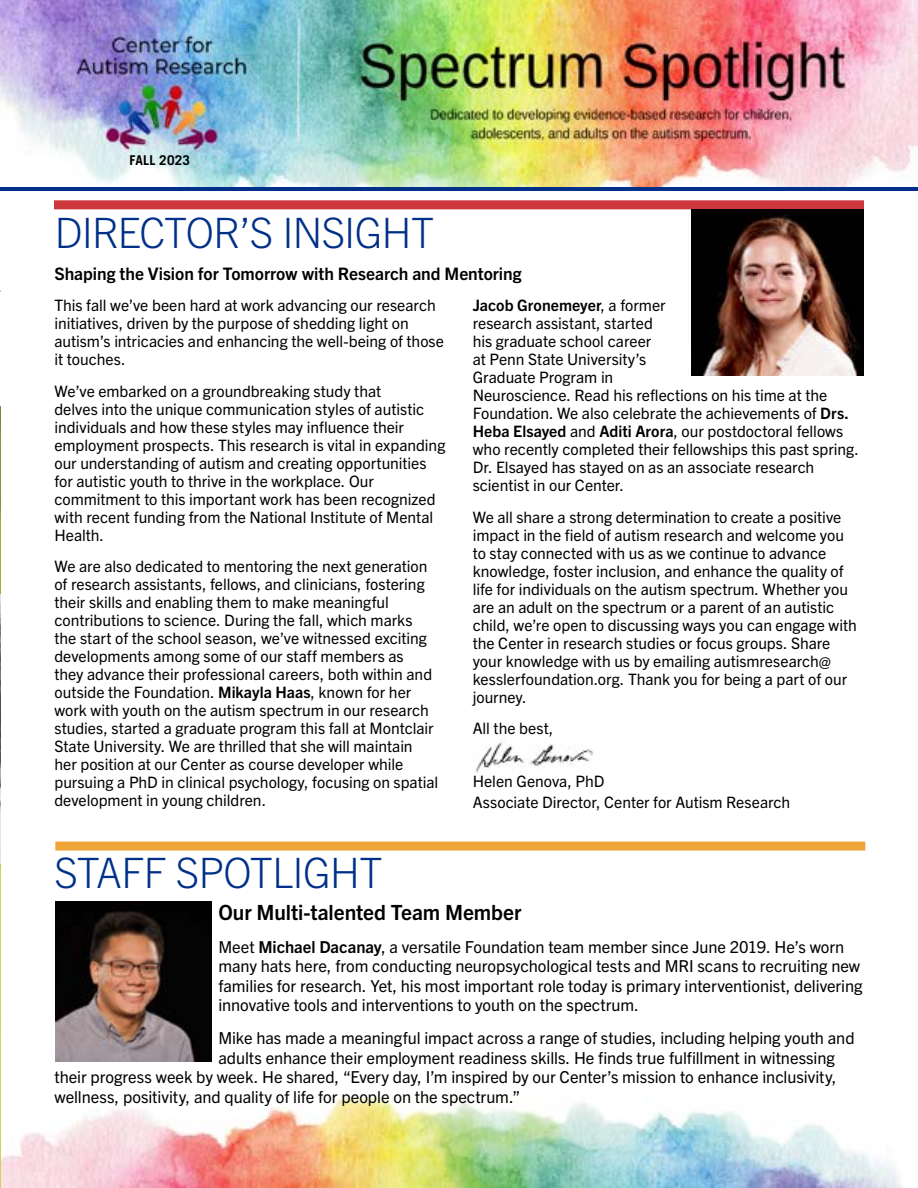
<style>
.page{position:relative;width:918px;height:1188px;background:#fff}
.page>*{position:absolute;margin:0;border:0;box-sizing:border-box;transform-origin:0 0}
.t1{font:300 42px "Trade Gothic Next LT Pro";letter-spacing:-.025em;color:#003089}
.t2{font:700 21px "Trade Gothic Next LT Pro";letter-spacing:-.005em;color:#000}
.t3{font:700 17.25px "Trade Gothic Next LT Pro";color:#000}
.t4{font:16.5px/19.5px "Trade Gothic Next LT Pro";letter-spacing:-.005em;color:#000}
.t5{font:15.75px/18px "Trade Gothic Next LT Pro";color:#000}
.t6{font:700 13.5px "Trade Gothic LT Std";letter-spacing:.02em;color:#000101}
.s1{font-weight:700}
</style>
<div class="page">
<img style="left:0;top:0;width:918px;height:187px">
<hr style="left:0;top:187px;width:918px;height:4px;background:#003089">
<img style="left:1px;top:1097px;width:901px;height:91px">
<div style="left:54px;top:200px;width:810px;height:9px;background:#cc363d"></div>
<img style="left:692px;top:209px;width:172px;height:167px">
<div style="left:55px;top:842px;width:810px;height:9px;background:#f0a539"></div>
<img style="left:476px;top:742px;width:117px;height:31px">
<img style="left:56px;top:901px;width:156px;height:161px">
<img style="left:0;top:406px;width:1px;height:782px">
<img style="left:0;top:594px;width:1px;height:269px">
<p class="t6" style="left:130px;top:151px;width:62px">FALL 2023</p>
<h1 class="t1" style="left:54px;top:204px;width:381px">DIRECTOR’S INSIGHT</h1>
<h2 class="t3" style="left:54px;top:262px;width:469px">Shaping the Vision for Tomorrow with Research and Mentoring</h2>
<p class="t5" style="left:54px;top:296px;width:391px">This fall we’ve been hard at work advancing our research initiatives, driven by the purpose of shedding light on autism’s intricacies and enhancing the well-being of those it touches.</p>
<p class="t5" style="left:54px;top:381px;width:392px">We’ve embarked on a groundbreaking study that<br>delves into the unique communication styles of autistic individuals and how these styles may influence their employment prospects. This research is vital in expanding our understanding of autism and creating opportunities for autistic youth to thrive in the workplace. Our commitment to this important work has been recognized with recent funding from the National Institute of Mental Health.</p>
<p class="t5" style="left:54px;top:557px;width:385px">We are also dedicated to mentoring the next generation of research assistants, fellows, and clinicians, fostering their skills and enabling them to make meaningful contributions to science. During the fall, which marks the start of the school season, we’ve witnessed exciting developments among some of our staff members as<br>they advance their professional careers, both within and outside the Foundation. <span class="s1">Mikayla Haas</span>, known for her work with youth on the autism spectrum in our research studies, started a graduate program this fall at Montclair State University. We are thrilled that she will maintain her position at our Center as course developer while pursuing a PhD in clinical psychology, focusing on spatial development in young children.</p>
<p class="t5" style="left:473px;top:296px;width:388px"><span class="s1">Jacob Gronemeyer</span>, a former<br>research assistant, started<br>his graduate school career<br>at Penn State University’s<br>Graduate Program in<br>Neuroscience. Read his reflections on his time at the Foundation. We also celebrate the achievements of <span class="s1">Drs.<br>Heba Elsayed</span> and <span class="s1">Aditi Arora</span>, our postdoctoral fellows who recently completed their fellowships this past spring.<br>Dr. Elsayed has stayed on as an associate research scientist in our Center.</p>
<p class="t5" style="left:473px;top:507px;width:386px">We all share a strong determination to create a positive impact in the field of autism research and welcome you to stay connected with us as we continue to advance knowledge, foster inclusion, and enhance the quality of life for individuals on the autism spectrum. Whether you are an adult on the spectrum or a parent of an autistic child, we’re open to discussing ways you can engage with the Center in research studies or focus groups. Share your knowledge with us by emailing autismresearch@ kesslerfoundation.org. Thank you for being a part of our journey.</p>
<p class="t5" style="left:473px;top:719px;width:82px">All the best,</p>
<p class="t5" style="left:473px;top:770px;width:319px;line-height:21px">Helen Genova, PhD<br>Associate Director, Center for Autism Research</p>
<h1 class="t1" style="left:54px;top:844px;width:330px">STAFF SPOTLIGHT</h1>
<h2 class="t2" style="left:218px;top:897px;width:305px">Our Multi-talented Team Member</h2>
<p class="t4" style="left:218px;top:936px;width:646px">Meet <span class="s1">Michael Dacanay</span>, a versatile Foundation team member since June 2019. He’s worn many hats here, from conducting neuropsychological tests and MRI scans to recruiting new families for research. Yet, his most important role today is primary interventionist, delivering innovative tools and interventions to youth on the spectrum.</p>
<p class="t4" style="left:218px;top:1027px;width:638px">Mike has made a meaningful impact across a range of studies, including helping youth and</p>
<p class="t4" style="left:218px;top:1047px;width:618px">adults enhance their employment readiness skills. He finds true fulfillment in witnessing</p>
<p class="t4" style="left:54px;top:1066px;width:784px">their progress week by week. He shared, “Every day, I’m inspired by our Center’s mission to enhance inclusivity,</p>
<p class="t4" style="left:54px;top:1086px;width:467px">wellness, positivity, and quality of life for people on the spectrum.”</p>
</div>
